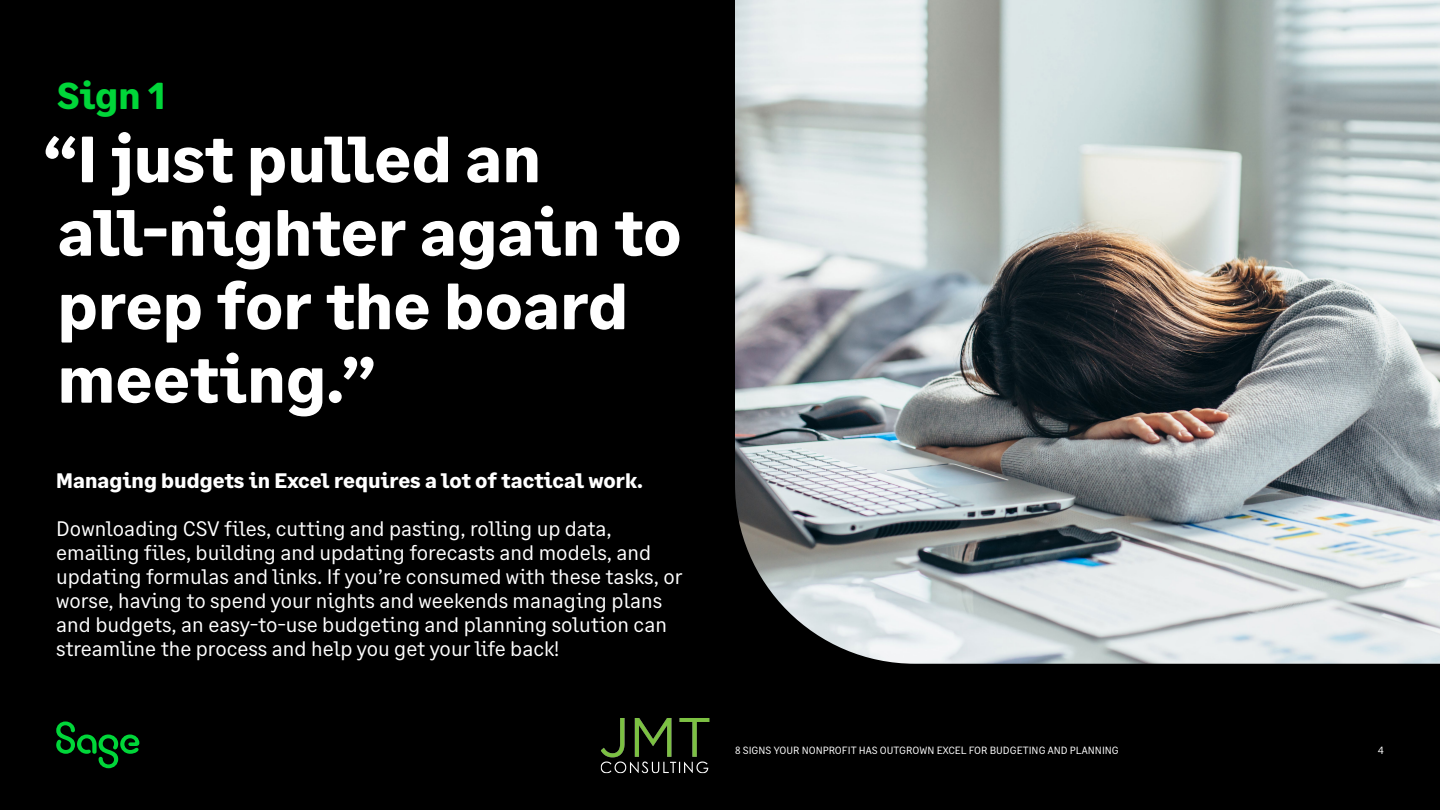
<style>
.page{position:relative;width:1440px;height:810px;background:#000}
.page>*{position:absolute;margin:0;border:0;box-sizing:border-box;transform-origin:0 0}
.t1{font:700 65.25px/73.5px "Sage Text";color:#fff}
.t2{font:700 37.5px "Sage Text";color:#00d639}
.t3{font:21px/24px "Sage Text";color:#fff}
.t4{font:700 21px "Sage Text";color:#fff}
.t5{font:10.5px "Sage Text";color:#fff}
</style>
<div class="page">
<img style="left:735px;top:0;width:705px;height:664px">
<svg style="left:56px;top:722px;width:83px;height:46px"></svg>
<img style="left:600px;top:718px;width:110px;height:56px">
<h2 class="t2" style="left:57px;top:72px;width:110px">Sign 1</h2>
<h1 class="t1" style="left:43px;top:124px;width:640px">“I just pulled an all-nighter again to prep for the board meeting.”</h1>
<p class="t4" style="left:56px;top:467px;width:588px">Managing budgets in Excel requires a lot of tactical work.</p>
<p class="t3" style="left:56px;top:517px;width:628px">Downloading CSV files, cutting and pasting, rolling up data, emailing files, building and updating forecasts and models, and updating formulas and links. If you’re consumed with these tasks, or worse, having to spend your nights and weekends managing plans and budgets, an easy-to-use budgeting and planning solution can streamline the process and help you get your life back!</p>
<p class="t5" style="left:735px;top:744px;width:385px">8 SIGNS YOUR NONPROFIT HAS OUTGROWN EXCEL FOR BUDGETING AND PLANNING</p>
<p class="t5" style="left:1378px;top:744px;width:7px">4</p>
</div>
